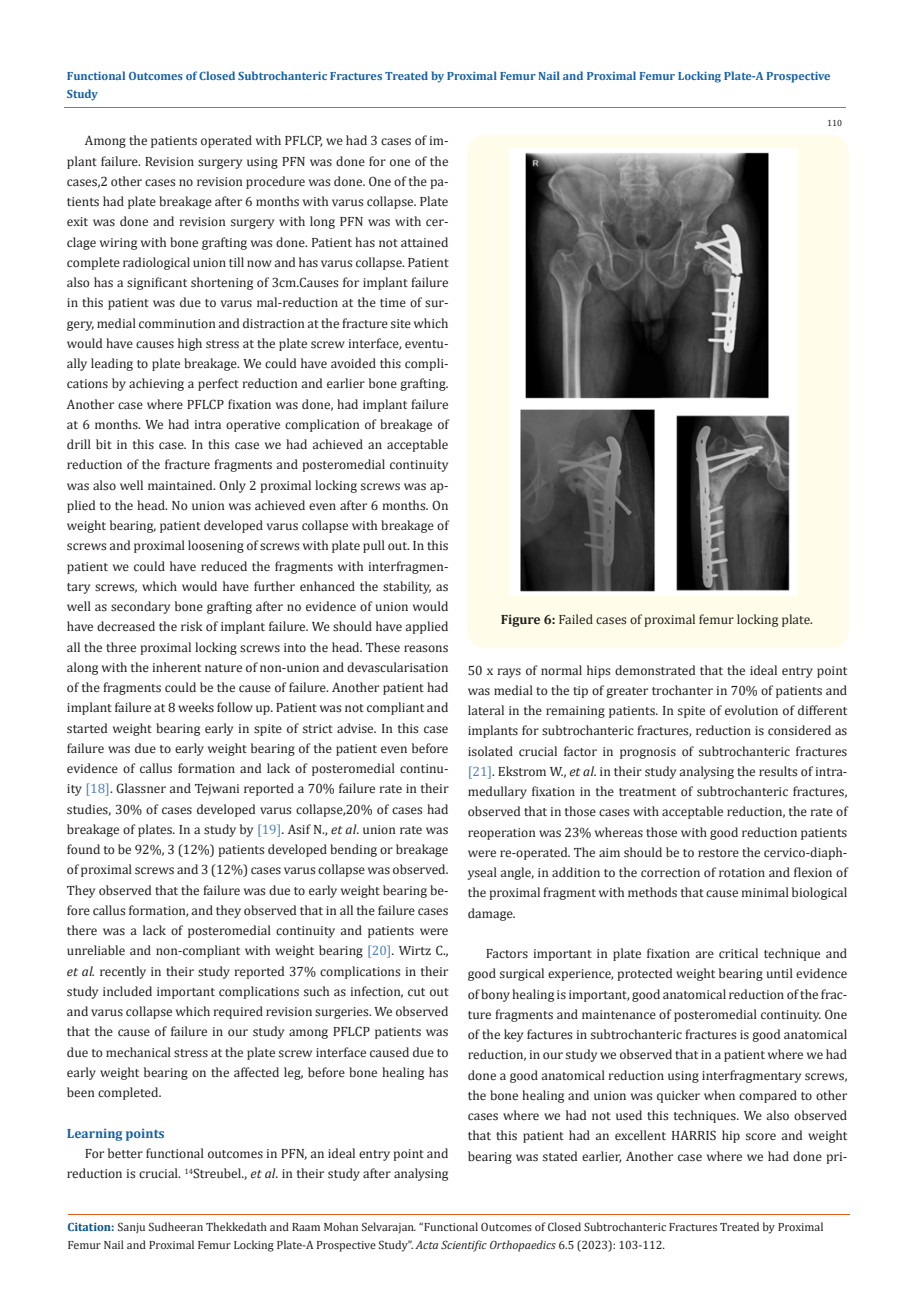
<style>
.page{position:relative;width:917px;height:1296px;background:#fff}
.page>*{position:absolute;margin:0;border:0;box-sizing:border-box;transform-origin:0 0}
.Normal__Web{font:13.5px/20.2px "Cambria";color:#231f20;text-align:justify}
.Normal__Web-2{font:700 13.5px "Cambria";color:#1560a6}
.t1{font:12px/18px "Cambria";color:#231f20}
.t2{font:700 12px/18px "Cambria";color:#1560a6}
.t3{font:9px "Cambria";color:#231f20}
.s1{color:#4f81bd}
.s2{font-style:italic}
.s3{font-weight:700}
.s4{font-weight:700;color:#035089}
</style>
<div class="page">
<div style="left:467px;top:135px;width:381px;height:513px;background:#fffde9;border-radius:18px"></div>
<img style="left:509px;top:149px;width:288px;height:447px">
<hr style="left:64px;top:108px;width:781px;height:1px;background:#e05d1a">
<hr style="left:68px;top:1214px;width:781px;height:1px;background:#e05d1a">
<p class="t2" style="left:67px;top:66px;width:765px">Functional Outcomes of Closed Subtrochanteric Fractures Treated by Proximal Femur Nail and Proximal Femur Locking Plate-A Prospective<br>Study</p>
<p class="Normal__Web" style="left:67px;top:131px;width:383px;text-indent:18px">Among the patients operated with PFLCP, we had 3 cases of im&shy;plant failure. Revision surgery using PFN was done for one of the cases,2 other cases no revision procedure was done. One of the pa&shy;tients had plate breakage after 6 months with varus collapse. Plate exit was done and revision surgery with long PFN was with cer&shy;clage wiring with bone grafting was done. Patient has not attained complete radiological union till now and has varus collapse. Patient also has a significant shortening of 3cm.Causes for implant failure in this patient was due to varus mal-reduction at the time of sur&shy;gery, medial comminution and distraction at the fracture site which would have causes high stress at the plate screw interface, eventu&shy;ally leading to plate breakage. We could have avoided this compli&shy;cations by achieving a perfect reduction and earlier bone grafting.<br>Another case where PFLCP fixation was done, had implant failure at 6 months. We had intra operative complication of breakage of drill bit in this case. In this case we had achieved an acceptable reduction of the fracture fragments and posteromedial continuity was also well maintained. Only 2 proximal locking screws was ap&shy;plied to the head. No union was achieved even after 6 months. On weight bearing, patient developed varus collapse with breakage of screws and proximal loosening of screws with plate pull out. In this patient we could have reduced the fragments with interfragmen&shy;tary screws, which would have further enhanced the stability, as well as secondary bone grafting after no evidence of union would have decreased the risk of implant failure. We should have applied all the three proximal locking screws into the head. These reasons along with the inherent nature of non-union and devascularisation of the fragments could be the cause of failure. Another patient had implant failure at 8 weeks follow up. Patient was not compliant and started weight bearing early in spite of strict advise. In this case failure was due to early weight bearing of the patient even before evidence of callus formation and lack of posteromedial continu&shy;ity <span class="s1">[18]</span>. Glassner and Tejwani reported a 70% failure rate in their studies, 30% of cases developed varus collapse,20% of cases had breakage of plates. In a study by <span class="s1">[19]</span>. Asif N., <span class="s2">et al</span>. union rate was found to be 92%, 3 (12%) patients developed bending or breakage of proximal screws and 3 (12%) cases varus collapse was observed.<br>They observed that the failure was due to early weight bearing be&shy;fore callus formation, and they observed that in all the failure cases there was a lack of posteromedial continuity and patients were unreliable and non-compliant with weight bearing <span class="s1">[20]</span>. Wirtz C., <span class="s2">et al.</span> recently in their study reported 37% complications in their study included important complications such as infection, cut out and varus collapse which required revision surgeries. We observed that the cause of failure in our study among PFLCP patients was due to mechanical stress at the plate screw interface caused due to early weight bearing on the affected leg, before bone healing has been completed.</p>
<p class="Normal__Web-2" style="left:67px;top:1123px;width:99px">Learning points</p>
<p class="Normal__Web" style="left:67px;top:1143px;width:383px;text-align:right">For better functional outcomes in PFN, an ideal entry point and reduction is crucial. <sup>14</sup>Streubel., <span class="s2">et al</span>. in their study after analysing</p>
<p class="t3" style="left:827px;top:118px;width:16px">110</p>
<p class="Normal__Web" style="left:500px;top:609px;width:314px"><span class="s3">Figure 6:</span> Failed cases of proximal femur locking plate.</p>
<p class="Normal__Web" style="left:468px;top:660px;width:381px">50 x rays of normal hips demonstrated that the ideal entry point was medial to the tip of greater trochanter in 70% of patients and lateral in the remaining patients. In spite of evolution of different implants for subtrochanteric fractures, reduction is considered as isolated crucial factor in prognosis of subtrochanteric fractures <span class="s1">[21]</span>. Ekstrom W., <span class="s2">et al</span>. in their study analysing the results of intra&shy;medullary fixation in the treatment of subtrochanteric fractures, observed that in those cases with acceptable reduction, the rate of reoperation was 23% whereas those with good reduction patients were re-operated. The aim should be to restore the cervico-diaph&shy;yseal angle, in addition to the correction of rotation and flexion of the proximal fragment with methods that cause minimal biological damage.</p>
<p class="Normal__Web" style="left:468px;top:943px;width:381px;text-indent:18px">Factors important in plate fixation are critical technique and good surgical experience, protected weight bearing until evidence of bony healing is important, good anatomical reduction of the frac&shy;ture fragments and maintenance of posteromedial continuity. One of the key factures in subtrochanteric fractures is good anatomical reduction, in our study we observed that in a patient where we had done a good anatomical reduction using interfragmentary screws, the bone healing and union was quicker when compared to other cases where we had not used this techniques. We also observed that this patient had an excellent HARRIS hip score and weight bearing was stated earlier, Another case where we had done pri-</p>
<p class="t1" style="left:68px;top:1218px;width:757px"><span class="s4">Citation:</span> Sanju Sudheeran Thekkedath and Raam Mohan Selvarajan<span class="s2">.</span> “Functional Outcomes of Closed Subtrochanteric Fractures Treated by Proximal<br>Femur Nail and Proximal Femur Locking Plate-A Prospective Study”. <span class="s2">Acta Scientific Orthopaedics</span> 6.5 (2023): 103-112.</p>
</div>
